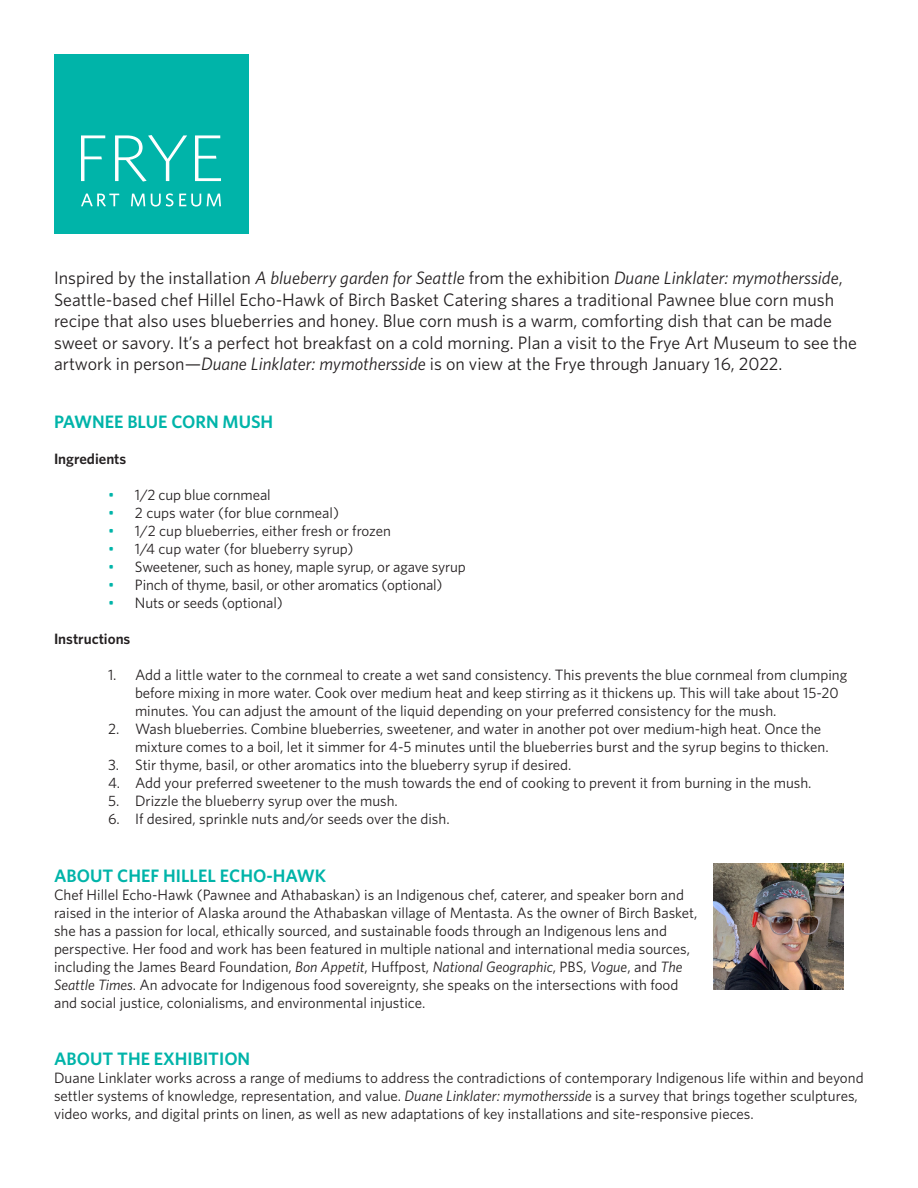
<style>
.page{position:relative;width:918px;height:1188px;background:#fff}
.page>*{position:absolute;margin:0;border:0;box-sizing:border-box;transform-origin:0 0}
.t1{font:18px/21.6px "Whitney";color:#231f20}
.t2{font:600 18px "Whitney";color:#00b4a9}
.t3{font:15px/18px "Whitney";color:#231f20}
.t4{font:600 15px "Whitney";color:#231f20}
.s1{font-style:italic}
.s2{color:#00b4a9}
</style>
<div class="page">
<div style="left:54px;top:54px;width:194px;height:180px;background:#00b4a9"></div>
<svg style="left:81px;top:193px;width:140px;height:14px"></svg>
<svg style="left:81px;top:135px;width:24px;height:46px"></svg>
<svg style="left:195px;top:135px;width:26px;height:46px"></svg>
<svg style="left:115px;top:135px;width:72px;height:47px"></svg>
<img style="left:714px;top:864px;width:130px;height:126px">
<p class="t1" style="left:54px;top:267px;width:805px">Inspired by the installation <span class="s1">A blueberry garden for Seattle</span> from the exhibition <span class="s1">Duane Linklater: mymothersside</span>, Seattle-based chef Hillel Echo-Hawk of Birch Basket Catering shares a traditional Pawnee blue corn mush recipe that also uses blueberries and honey. Blue corn mush is a warm, comforting dish that can be made sweet or savory. It’s a perfect hot breakfast on a cold morning. Plan a visit to the Frye Art Museum to see the artwork in person—<span class="s1">Duane Linklater: mymothersside</span> is on view at the Frye through January 16, 2022.</p>
<p class="t2" style="left:54px;top:410px;width:221px">PAWNEE BLUE CORN MUSH</p>
<p class="t4" style="left:54px;top:449px;width:74px">Ingredients</p>
<p class="t3" style="left:108px;top:485px;width:164px"><span class="s2">•</span> 1/2 cup blue cornmeal</p>
<p class="t3" style="left:108px;top:503px;width:233px"><span class="s2">•</span> 2 cups water (for blue cornmeal)</p>
<p class="t3" style="left:108px;top:521px;width:284px"><span class="s2">•</span> 1/2 cup blueberries, either fresh or frozen</p>
<p class="t3" style="left:108px;top:539px;width:247px"><span class="s2">•</span> 1/4 cup water (for blueberry syrup)</p>
<p class="t3" style="left:108px;top:557px;width:359px"><span class="s2">•</span> Sweetener, such as honey, maple syrup, or agave syrup</p>
<p class="t3" style="left:108px;top:575px;width:336px"><span class="s2">•</span> Pinch of thyme, basil, or other aromatics (optional)</p>
<p class="t3" style="left:108px;top:593px;width:176px"><span class="s2">•</span> Nuts or seeds (optional)</p>
<p class="t4" style="left:54px;top:629px;width:78px">Instructions</p>
<p class="t3" style="left:135px;top:665px;width:714px;text-indent:-27px">1. Add a little water to the cornmeal to create a wet sand consistency. This prevents the blue cornmeal from clumping before mixing in more water. Cook over medium heat and keep stirring as it thickens up. This will take about 15-20 minutes. You can adjust the amount of the liquid depending on your preferred consistency for the mush.</p>
<p class="t3" style="left:135px;top:719px;width:695px;text-indent:-27px">2. Wash blueberries. Combine blueberries, sweetener, and water in another pot over medium-high heat. Once the mixture comes to a boil, let it simmer for 4-5 minutes until the blueberries burst and the syrup begins to thicken.</p>
<p class="t3" style="left:108px;top:755px;width:465px">3. Stir thyme, basil, or other aromatics into the blueberry syrup if desired.</p>
<p class="t3" style="left:108px;top:773px;width:705px">4. Add your preferred sweetener to the mush towards the end of cooking to prevent it from burning in the mush.</p>
<p class="t3" style="left:108px;top:791px;width:291px">5. Drizzle the blueberry syrup over the mush.</p>
<p class="t3" style="left:108px;top:809px;width:343px">6. If desired, sprinkle nuts and/or seeds over the dish.</p>
<p class="t2" style="left:54px;top:863px;width:274px">ABOUT CHEF HILLEL ECHO-HAWK</p>
<p class="t3" style="left:54px;top:885px;width:645px">Chef Hillel Echo-Hawk (Pawnee and Athabaskan) is an Indigenous chef, caterer, and speaker born and raised in the interior of Alaska around the Athabaskan village of Mentasta. As the owner of Birch Basket, she has a passion for local, ethically sourced, and sustainable foods through an Indigenous lens and perspective. Her food and work has been featured in multiple national and international media sources, including the James Beard Foundation, <span class="s1">Bon Appetit</span>, Huffpost, <span class="s1">National Geographic</span>, PBS, <span class="s1">Vogue</span>, and <span class="s1">The Seattle Times</span>. An advocate for Indigenous food sovereignty, she speaks on the intersections with food and social justice, colonialisms, and environmental injustice.</p>
<p class="t2" style="left:54px;top:1047px;width:198px">ABOUT THE EXHIBITION</p>
<p class="t3" style="left:54px;top:1069px;width:811px">Duane Linklater works across a range of mediums to address the contradictions of contemporary Indigenous life within and beyond settler systems of knowledge, representation, and value. <span class="s1">Duane Linklater: mymothersside</span> is a survey that brings together sculptures, video works, and digital prints on linen, as well as new adaptations of key installations and site-responsive pieces.</p>
</div>
